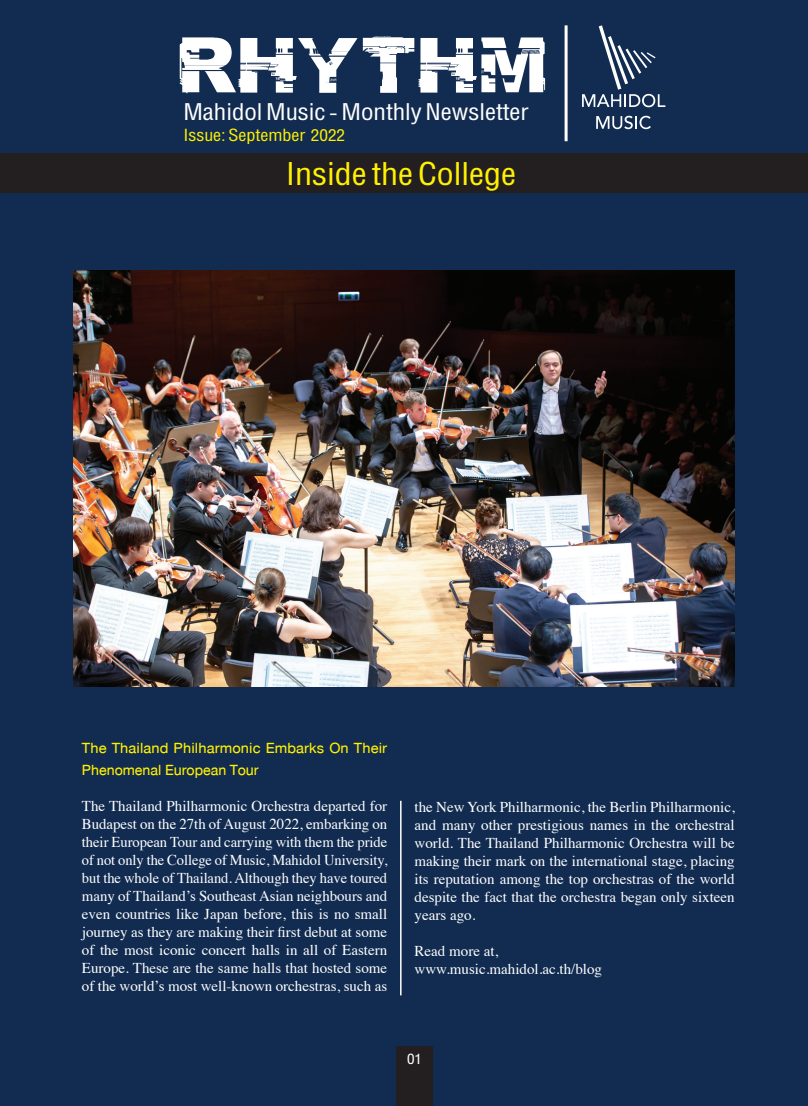
<style>
.page{position:relative;width:808px;height:1106px;background:#122c51}
.page>*{position:absolute;margin:0;border:0;box-sizing:border-box;transform-origin:0 0}
.t1{font:45px "DB Helvethaica X 57 Cond";color:#fff101;scale:1.05 1}
.t2{font:33px "DB Helvethaica X 57 Cond";color:#fff;scale:1.05 1}
.t3{font:24px "DB Helvethaica X 57 Cond";color:#fff101;scale:1.05 1}
.t4{font:21px/21.8px "DB Helvethaica X 55";letter-spacing:.005em;color:#fff101}
.t5{font:21px "DB Helvethaica X 57 Cond";color:#fff;scale:1.05 1}
.t6{font:15px/18px "Times";color:#fff;text-align:justify}
</style>
<div class="page">
<div style="left:396px;top:1046px;width:37px;height:60px;background:#231f20"></div>
<div style="left:0;top:153px;width:808px;height:39px;background:#231f20"></div>
<svg style="left:179px;top:36px;width:366px;height:58px"></svg>
<svg style="left:596px;top:116px;width:55px;height:13px"></svg>
<svg style="left:582px;top:25px;width:83px;height:82px"></svg>
<hr style="left:565px;top:25px;width:3px;height:116px;background:#fff">
<img style="left:73px;top:270px;width:662px;height:417px">
<hr style="left:400px;top:800px;width:1px;height:195px;background:#fff">
<h2 class="t2" style="left:183px;top:94px;width:330px">Mahidol Music - Monthly Newsletter</h2>
<h3 class="t3" style="left:183px;top:121px;width:156px">Issue: September 2022</h3>
<h1 class="t1" style="left:286px;top:149px;width:221px">Inside the College</h1>
<h3 class="t4" style="left:82px;top:737px;width:307px">The Thailand Philharmonic Embarks On Their<br>Phenomenal European Tour</h3>
<p class="t6" style="left:82px;top:795px;width:307px">The Thailand Philharmonic Orchestra departed for Budapest on the 27th of August 2022, embarking on their European Tour and carrying with them the pride of not only the College of Music, Mahidol University, but the whole of Thailand. Although they have toured many of Thailand’s Southeast Asian neighbours and even countries like Japan before, this is no small journey as they are making their first debut at some of the most iconic concert halls in all of Eastern Europe. These are the same halls that hosted some of the world’s most well-known orchestras, such as</p>
<p class="t6" style="left:415px;top:796px;width:322px">the New York Philharmonic, the Berlin Philharmonic, and many other prestigious names in the orchestral world. The Thailand Philharmonic Orchestra will be making their mark on the international stage, placing its reputation among the top orchestras of the world despite the fact that the orchestra began only sixteen years ago.</p>
<p class="t6" style="left:415px;top:940px;width:189px">Read more at, www.music.mahidol.ac.th/blog</p>
<h3 class="t5" style="left:407px;top:1047px;width:16px">01</h3>
</div>
